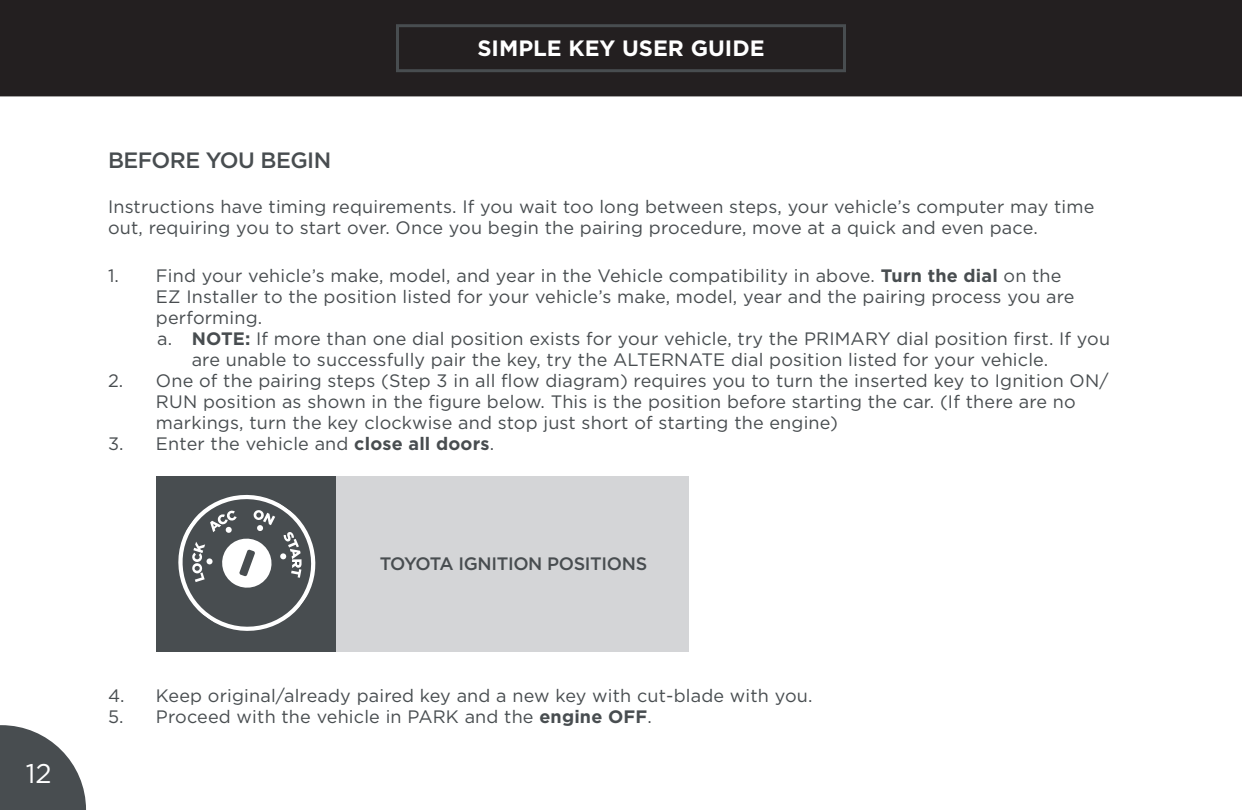
<style>
.page{position:relative;width:1242px;height:810px;background:#fff}
.page>*{position:absolute;margin:0;border:0;box-sizing:border-box;transform-origin:0 0}
.t1{font:27px "Gotham";color:#fff}
.t2{font:700 22.2px "Gotham";color:#fff}
.Boxed_Note_With_Rule{font:500 22.2px "Gotham";letter-spacing:-.025em;color:#484d50}
.Boxed_Note_With_Rule-2{font:18px/21px "Gotham";letter-spacing:.01em;color:#484d50}
.Body_W__ParaSpace{font:500 18px "Gotham";letter-spacing:-.02em;color:#484d50}
.s1{font-weight:700}
</style>
<div class="page">
<div style="left:0;top:0;width:1242px;height:96px;background:#231f20"></div>
<div style="left:396px;top:24px;width:450px;height:48px;border:3px solid #484d50"></div>
<svg style="left:0;top:725px;width:86px;height:85px"></svg>
<div style="left:159px;top:476px;width:530px;height:175px;background:#d4d5d7"></div>
<div style="left:157px;top:476px;width:179px;height:175px;background:#484d50"></div>
<svg style="left:178px;top:494px;width:138px;height:137px"></svg>
<h1 class="t1" style="left:26px;top:758px;width:27px">12</h1>
<p class="t2" style="left:477px;top:35px;width:289px">SIMPLE KEY USER GUIDE</p>
<p class="Boxed_Note_With_Rule" style="left:108px;top:148px;width:225px">BEFORE YOU BEGIN</p>
<p class="Boxed_Note_With_Rule-2" style="left:108px;top:196px;width:988px">Instructions have timing requirements. If you wait too long between steps, your vehicle’s computer may time out, requiring you to start over. Once you begin the pairing procedure, move at a quick and even pace.</p>
<p class="Boxed_Note_With_Rule-2" style="left:156px;top:265px;width:920px;text-indent:-48px">1. Find your vehicle’s make, model, and year in the Vehicle compatibility in above. <span class="s1">Turn the dial</span> on the<br>EZ Installer to the position listed for your vehicle’s make, model, year and the pairing process you are performing.</p>
<p class="Boxed_Note_With_Rule-2" style="left:192px;top:328px;width:920px;text-indent:-35px">a. <span class="s1">NOTE:</span> If more than one dial position exists for your vehicle, try the PRIMARY dial position first. If you are unable to successfully pair the key, try the ALTERNATE dial position listed for your vehicle.</p>
<p class="Boxed_Note_With_Rule-2" style="left:156px;top:370px;width:954px;text-indent:-48px">2. One of the pairing steps (Step 3 in all flow diagram) requires you to turn the inserted key to Ignition ON/<br>RUN position as shown in the figure below. This is the position before starting the car. (If there are no markings, turn the key clockwise and stop just short of starting the engine)</p>
<p class="Boxed_Note_With_Rule-2" style="left:108px;top:433px;width:388px">3. Enter the vehicle and <span class="s1">close all doors</span>.</p>
<p class="Body_W__ParaSpace" style="left:380px;top:553px;width:269px">TOYOTA IGNITION POSITIONS</p>
<p class="Boxed_Note_With_Rule-2" style="left:108px;top:685px;width:706px">4. Keep original/already paired key and a new key with cut-blade with you.</p>
<p class="Boxed_Note_With_Rule-2" style="left:108px;top:706px;width:546px">5. Proceed with the vehicle in PARK and the <span class="s1">engine OFF</span>.</p>
</div>
